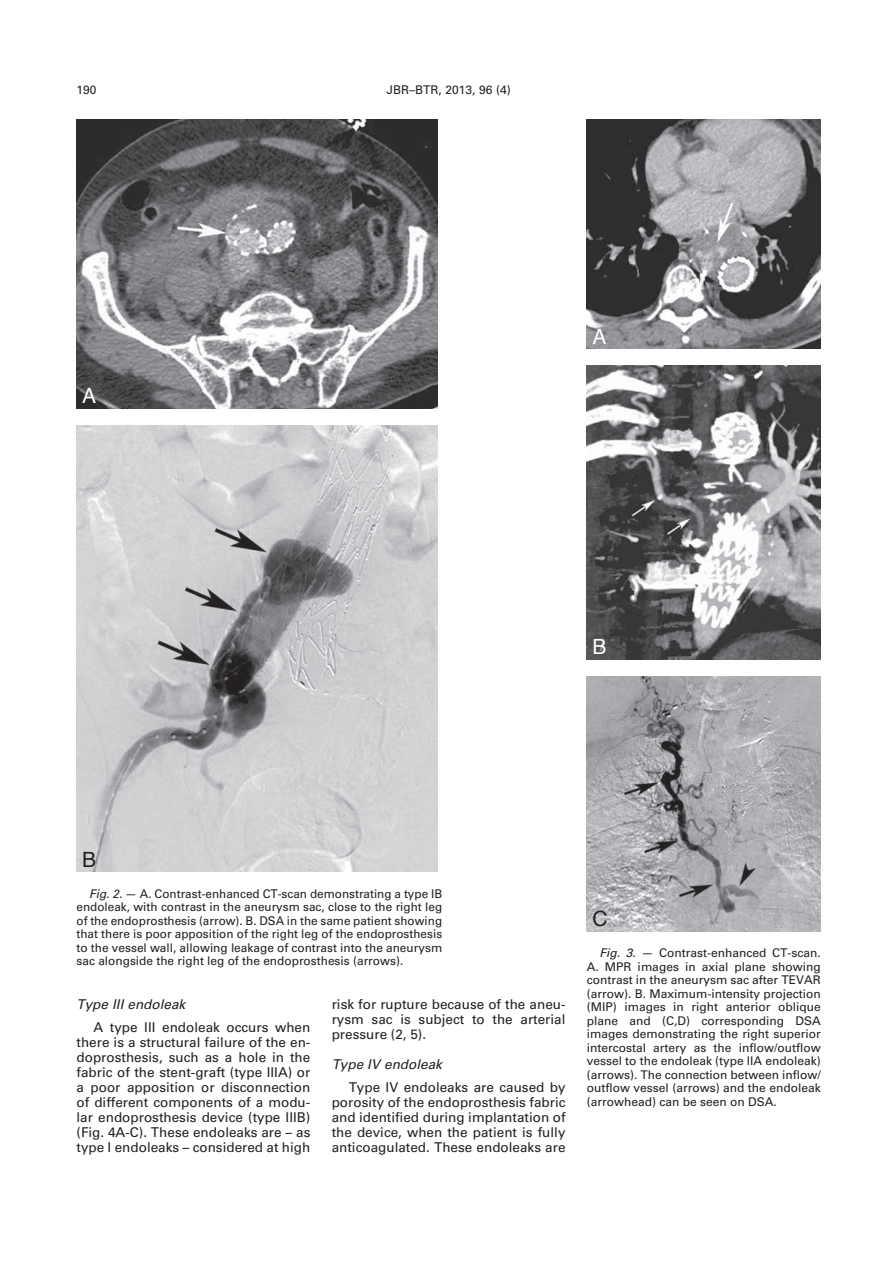
<style>
.page{position:relative;width:893px;height:1263px;background:#fff}
.page>*{position:absolute;margin:0;border:0;box-sizing:border-box;transform-origin:0 0}
.t1{font:21px "Helvetica";color:#fff}
.t2{font:21px "Helvetica";color:#231f20}
.t3{font:13.5px/15px "Univers";color:#231f20;text-align:justify}
.t4{font:italic 13.5px "Univers";color:#231f20}
.t5{font:12px/13.5px "Univers";color:#231f20;text-align:justify}
.t6{font:12px "Univers";color:#231f20}
.s1{font-style:italic}
</style>
<div class="page">
<img style="left:77px;top:119px;width:361px;height:289px">
<img style="left:77px;top:425px;width:361px;height:447px">
<img style="left:587px;top:119px;width:234px;height:230px">
<img style="left:587px;top:366px;width:234px;height:293px">
<img style="left:587px;top:676px;width:234px;height:255px">
<p class="t5" style="left:77px;top:83px;width:22px">190</p>
<p class="t6" style="left:386px;top:83px;width:126px">JBR–BTR, 2013, 96 (4)</p>
<h1 class="t1" style="left:82px;top:380px;width:16px">A</h1>
<h1 class="t1" style="left:593px;top:320px;width:16px">A</h1>
<h1 class="t1" style="left:593px;top:631px;width:16px">B</h1>
<h1 class="t2" style="left:82px;top:843px;width:16px">B</h1>
<p class="t5" style="left:77px;top:887px;width:367px;text-indent:13px"><span class="s1">Fig. 2.</span> — A. Contrast-enhanced CT-scan demonstrating a type IB endoleak, with contrast in the aneurysm sac, close to the right leg of the endoprosthesis (arrow). B. DSA in the same patient showing that there is poor apposition of the right leg of the endoprosthesis to the vessel wall, allowing leakage of contrast into the aneurysm sac alongside the right leg of the endoprosthesis (arrows).</p>
<p class="t4" style="left:77px;top:997px;width:110px">Type III endoleak</p>
<p class="t3" style="left:77px;top:1020px;width:235px;text-indent:17px">A type III endoleak occurs when there is a structural failure of the en&shy;doprosthesis, such as a hole in the fabric of the stent-graft (type IIIA) or a poor apposition or disconnection of different components of a modu&shy;lar endoprosthesis device (type IIIB) (Fig. 4A-C). These endoleaks are – as type I endoleaks – considered at high</p>
<p class="t3" style="left:332px;top:997px;width:235px">risk for rupture because of the aneu&shy;rysm sac is subject to the arterial pressure (2, 5).</p>
<p class="t4" style="left:332px;top:1057px;width:112px">Type IV endoleak</p>
<p class="t3" style="left:332px;top:1080px;width:235px;text-indent:17px">Type IV endoleaks are caused by porosity of the endoprosthesis fabric and identified during implantation of the device, when the patient is fully anticoagulated. These endoleaks are</p>
<h1 class="t2" style="left:593px;top:903px;width:17px">C</h1>
<p class="t5" style="left:587px;top:946px;width:235px;text-indent:13px"><span class="s1">Fig. 3.</span> — Contrast-enhanced CT-scan.<br>A. MPR images in axial plane showing contrast in the aneurysm sac after TEVAR (arrow). B. Maximum-intensity projection (MIP) images in right anterior oblique plane and (C,D) corresponding DSA images demonstrating the right superior intercostal artery as the inflow/outflow vessel to the endoleak (type IIA endoleak) (arrows). The connection between inflow/ outflow vessel (arrows) and the endoleak (arrowhead) can be seen on DSA.</p>
</div>
